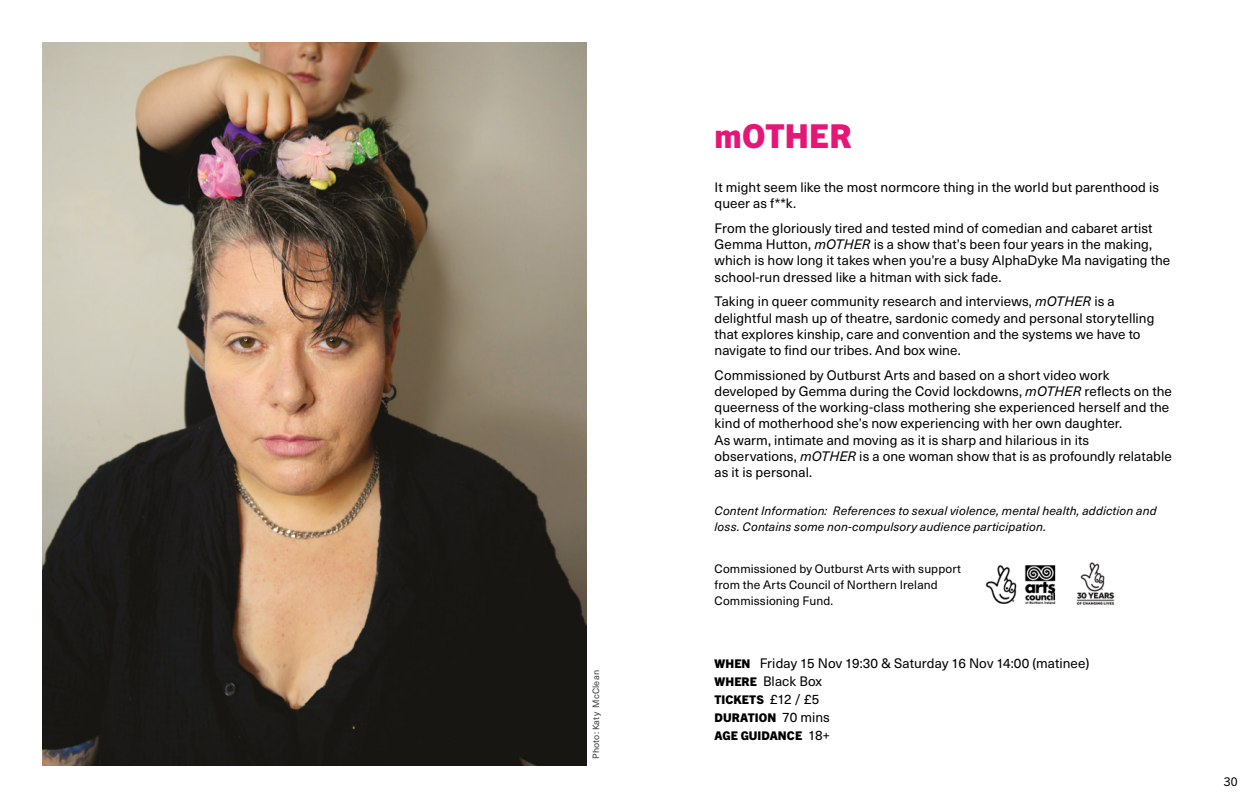
<style>
.page{position:relative;width:1259px;height:808px;background:#fff}
.page>*{position:absolute;margin:0;border:0;box-sizing:border-box;transform-origin:0 0}
.t1{font:800 33px "Trade Gothic Next LT Pro";letter-spacing:.01em;color:#e61678}
.t2{font:13.5px/16.2px "Neue Haas Unica W1 G";letter-spacing:.005em;color:#000}
.t3{font:italic 12px/16.2px "Neue Haas Unica W1 G";letter-spacing:.01em;color:#000}
.t4{font:12px/16px "Neue Haas Unica W1 G";letter-spacing:.01em;color:#000}
.t5{font:800 12px/17.9px "Trade Gothic Next LT Pro";letter-spacing:.005em;color:#000}
.t6{font:12px "Trade Gothic Next LT Pro";color:#000}
.t7{font:9px "Neue Haas Unica W1 G";letter-spacing:.02em;color:#3c3c3b}
.s1{font-style:italic}
.s2{font-family:"Trade Gothic Next LT Pro";font-weight:800;font-size:12px}
.s3{font-family:"Neue Haas Unica W1 G";font-weight:400;font-size:13.5px}
</style>
<div class="page">
<img style="left:43px;top:43px;width:544px;height:722px">
<img style="left:985px;top:565px;width:71px;height:40px">
<img style="left:1076px;top:562px;width:39px;height:43px">
<p class="t7" style="left:589px;top:759px;width:90px;rotate:-90deg">Photo: Katy McClean</p>
<h1 class="t1" style="left:714px;top:113px;width:139px">mOTHER</h1>
<p class="t2" style="left:714px;top:179px;width:446px">It might seem like the most normcore thing in the world but parenthood is queer as f**k.</p>
<p class="t2" style="left:714px;top:219px;width:457px">From the gloriously tired and tested mind of comedian and cabaret artist Gemma Hutton, <span class="s1">mOTHER</span> is a show that’s been four years in the making, which is how long it takes when you’re a busy AlphaDyke Ma navigating the school-run dressed like a hitman with sick fade.</p>
<p class="t2" style="left:714px;top:293px;width:441px">Taking in queer community research and interviews, <span class="s1">mOTHER</span> is a delightful mash up of theatre, sardonic comedy and personal storytelling that explores kinship, care and convention and the systems we have to navigate to find our tribes. And box wine.</p>
<p class="t2" style="left:714px;top:366px;width:459px">Commissioned by Outburst Arts and based on a short video work developed by Gemma during the Covid lockdowns, <span class="s1">mOTHER</span> reflects on the queerness of the working-class mothering she experienced herself and the kind of motherhood she’s now experiencing with her own daughter.<br>As warm, intimate and moving as it is sharp and hilarious in its observations, <span class="s1">mOTHER</span> is a one woman show that is as profoundly relatable as it is personal.</p>
<p class="t3" style="left:714px;top:502px;width:443px">Content Information: References to sexual violence, mental health, addiction and loss. Contains some non-compulsory audience participation.</p>
<p class="t4" style="left:714px;top:560px;width:248px">Commissioned by Outburst Arts with support from the Arts Council of Northern Ireland<br>Commissioning Fund.</p>
<p class="t2" style="left:714px;top:654px;width:376px;line-height:17.9px"><span class="s2">WHEN</span> Friday 15 Nov 19:30 &amp; Saturday 16 Nov 14:00 (matinee)<br><span class="s2">WHERE</span> Black Box</p>
<p class="t5" style="left:714px;top:690px;width:117px">TICKETS <span class="s3">£12 / £5<br></span>DURATION <span class="s3">70 mins<br></span>AGE GUIDANCE <span class="s3">18+</span></p>
<p class="t6" style="left:1224px;top:773px;width:15px">30</p>
</div>
